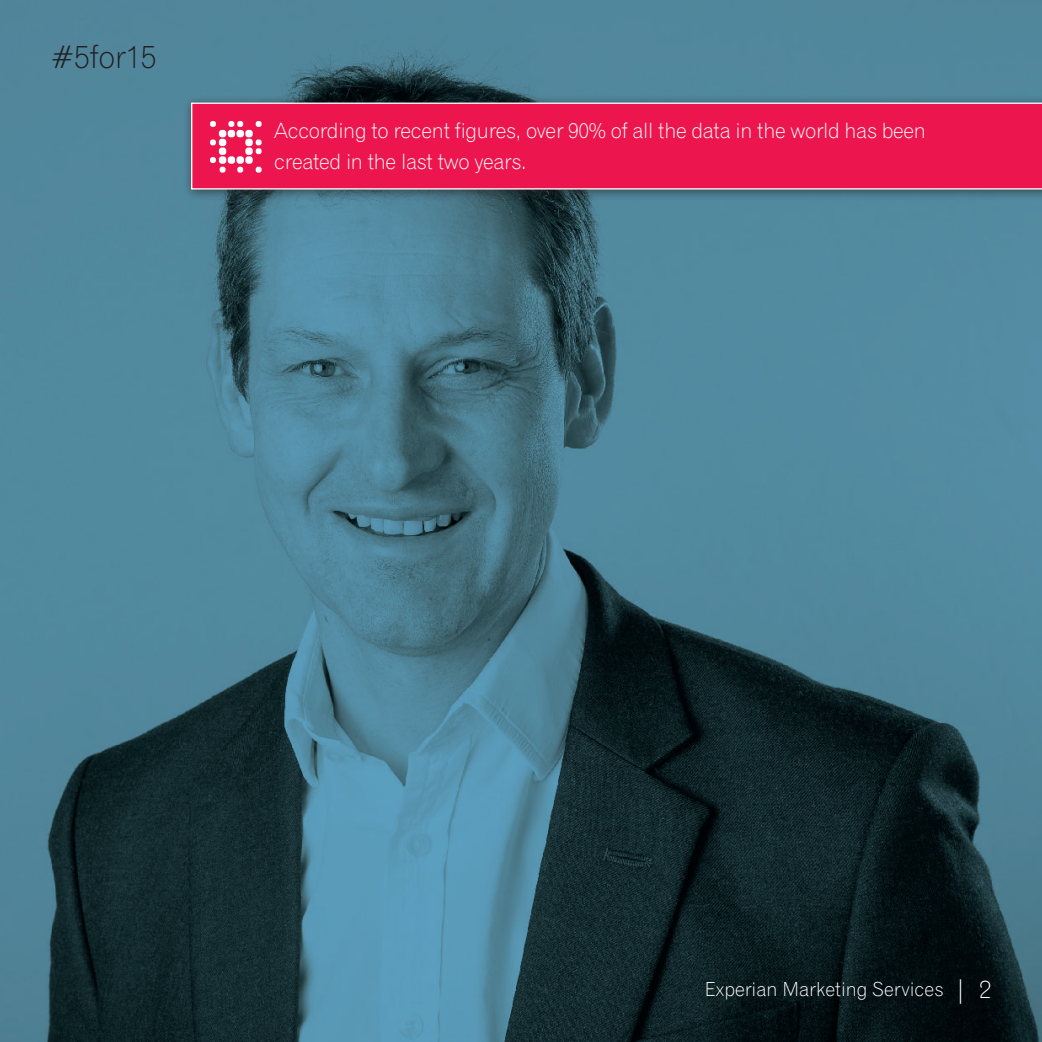
<style>
.page{position:relative;width:1042px;height:1042px;background:#fff}
.page>*{position:absolute;margin:0;border:0;box-sizing:border-box;transform-origin:0 0}
.Pull_quote_-_HN_Blac{font:31.5px "Gothic 720 BT Light B";letter-spacing:-.015em;color:#231f20}
.Box_Call-out_Type{font:21px/31.5px "Gothic 720 BT Light B";letter-spacing:-.015em;color:#fff}
.t1{font:19.25px "Gothic 720 BT Light B";color:#fff}
.s1{font-size:24.5px}
</style>
<div class="page">
<img style="left:0;top:0;width:1042px;height:1042px">
<div style="left:182px;top:95px;width:860px;height:106px;background:#231f20;opacity:.6"></div>
<div style="left:191px;top:103px;width:851px;height:86px;background:#ed154e"></div>
<div style="left:219px;top:130px;width:7px;height:7px;background:#fff;border-radius:3px"></div>
<div style="left:228px;top:130px;width:7px;height:7px;background:#fff;border-radius:3px"></div>
<div style="left:236px;top:130px;width:8px;height:7px;background:#fff;border-radius:3px"></div>
<div style="left:245px;top:130px;width:8px;height:7px;background:#fff;border-radius:3px"></div>
<div style="left:219px;top:139px;width:7px;height:7px;background:#fff;border-radius:3px"></div>
<div style="left:245px;top:139px;width:8px;height:7px;background:#fff;border-radius:3px"></div>
<div style="left:219px;top:147px;width:7px;height:8px;background:#fff;border-radius:3px"></div>
<div style="left:245px;top:147px;width:8px;height:8px;background:#fff;border-radius:3px"></div>
<div style="left:228px;top:156px;width:7px;height:8px;background:#fff;border-radius:3px"></div>
<div style="left:236px;top:156px;width:8px;height:8px;background:#fff;border-radius:3px"></div>
<div style="left:245px;top:156px;width:8px;height:8px;background:#fff;border-radius:3px"></div>
<svg style="left:256px;top:121px;width:6px;height:6px"></svg>
<svg style="left:228px;top:121px;width:15px;height:6px"></svg>
<svg style="left:210px;top:121px;width:6px;height:6px"></svg>
<svg style="left:210px;top:139px;width:6px;height:6px"></svg>
<svg style="left:256px;top:139px;width:6px;height:15px"></svg>
<svg style="left:256px;top:167px;width:6px;height:6px"></svg>
<svg style="left:237px;top:167px;width:6px;height:6px"></svg>
<svg style="left:210px;top:157px;width:15px;height:16px"></svg>
<p class="Pull_quote_-_HN_Blac" style="left:50px;top:37px;width:108px">#5for15</p>
<p class="Box_Call-out_Type" style="left:274px;top:114px;width:653px">According to recent figures, over 90% of all the data in the world has been created in the last two years.</p>
<p class="t1" style="left:705px;top:977px;width:288px">Experian Marketing Services <span class="s1">| 2</span></p>
</div>
